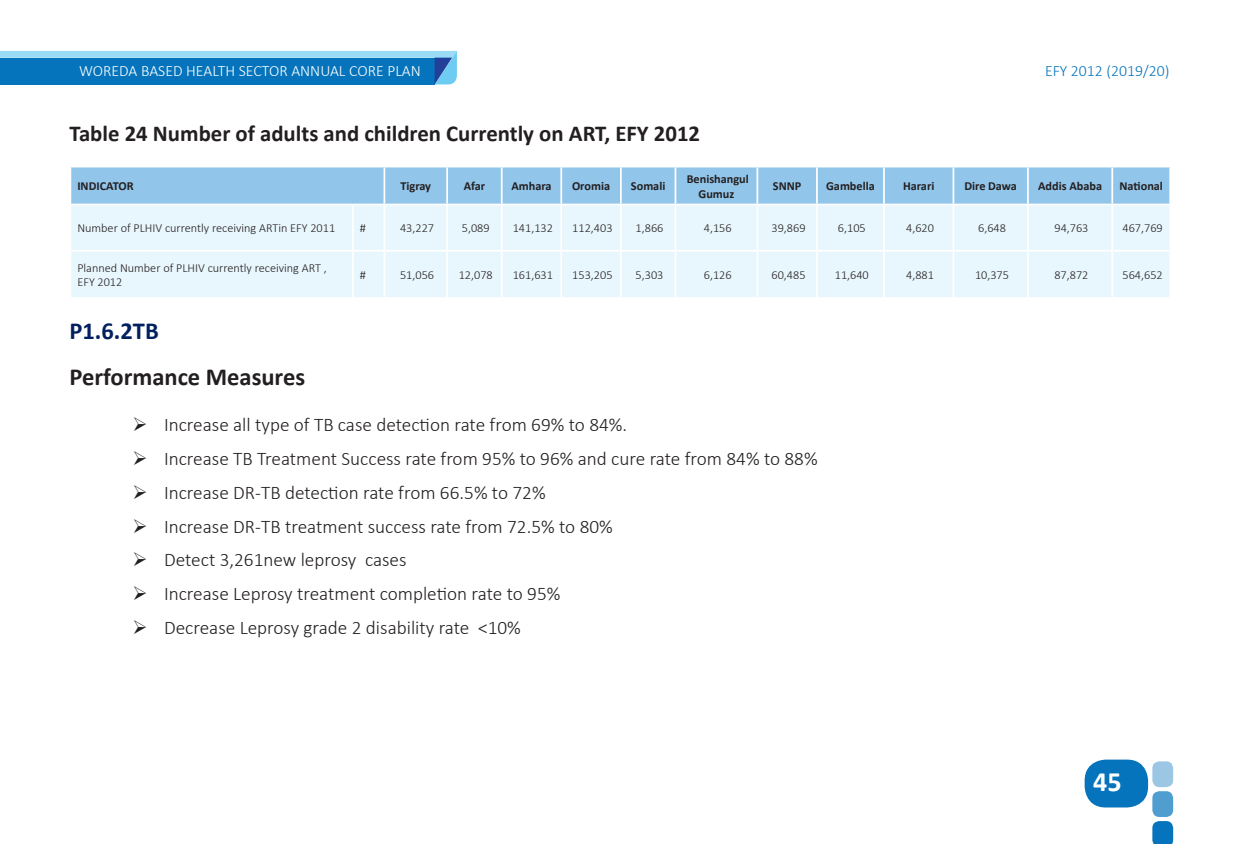
<style>
.page{position:relative;width:1241px;height:844px;background:#fff}
.page>*{position:absolute;margin:0;border:0;box-sizing:border-box;transform-origin:0 0}
.t1{font:700 28px "Calibri";color:#fff}
.t2{font:700 24.5px "Calibri";color:#231f20}
.t3{font:700 24.5px "Calibri";color:#002060}
.t4{font:700 22.75px "Calibri";color:#231f20}
.t5{font:300 19.25px "Calibri";color:#231f20}
.t6{font:300 15.75px "Calibri";color:#fff}
.t7{font:300 15.75px "Calibri";color:#0574bc}
.t8{font:300 12.25px/14.7px "Calibri";color:#231f20}
.t9{font:700 12.25px/14.7px "Calibri";color:#231f20;text-align:center}
</style>
<div class="page">
<svg style="left:0;top:51px;width:457px;height:33px;background:#288bc9"></svg>
<svg style="left:1152px;top:821px;width:20px;height:22px"></svg>
<div style="left:1152px;top:791px;width:20px;height:25px;background:#509dd0;border-radius:7px"></div>
<div style="left:1152px;top:761px;width:20px;height:25px;background:#9bc7e4;border-radius:7px"></div>
<div style="left:1084px;top:759px;width:63px;height:48px;background:#0574bc;border-radius:21px"></div>
<div style="left:71px;top:167px;width:1098px;height:36px;background:#92c5ea"></div>
<div style="left:71px;top:205px;width:1098px;height:92px;background:#e8f6fd"></div>
<hr style="left:383px;top:167px;width:2px;height:36px;background:#fff">
<hr style="left:446px;top:167px;width:2px;height:36px;background:#fff">
<hr style="left:501px;top:167px;width:1px;height:36px;background:#fff">
<hr style="left:560px;top:167px;width:2px;height:36px;background:#fff">
<hr style="left:620px;top:167px;width:1px;height:36px;background:#fff">
<hr style="left:674px;top:167px;width:2px;height:36px;background:#fff">
<hr style="left:756px;top:167px;width:2px;height:36px;background:#fff">
<hr style="left:816px;top:167px;width:1px;height:36px;background:#fff">
<hr style="left:882px;top:167px;width:2px;height:36px;background:#fff">
<hr style="left:952px;top:167px;width:2px;height:36px;background:#fff">
<hr style="left:1026px;top:167px;width:2px;height:36px;background:#fff">
<hr style="left:1111px;top:167px;width:1px;height:36px;background:#fff">
<hr style="left:352px;top:205px;width:2px;height:45px;background:#fff">
<hr style="left:383px;top:205px;width:2px;height:45px;background:#fff">
<hr style="left:446px;top:205px;width:2px;height:45px;background:#fff">
<hr style="left:501px;top:205px;width:1px;height:45px;background:#fff">
<hr style="left:560px;top:205px;width:2px;height:45px;background:#fff">
<hr style="left:620px;top:205px;width:1px;height:45px;background:#fff">
<hr style="left:674px;top:205px;width:2px;height:45px;background:#fff">
<hr style="left:756px;top:205px;width:2px;height:45px;background:#fff">
<hr style="left:816px;top:205px;width:1px;height:45px;background:#fff">
<hr style="left:882px;top:205px;width:2px;height:45px;background:#fff">
<hr style="left:952px;top:205px;width:2px;height:45px;background:#fff">
<hr style="left:1026px;top:205px;width:2px;height:45px;background:#fff">
<hr style="left:1111px;top:205px;width:1px;height:45px;background:#fff">
<hr style="left:69px;top:250px;width:284px;height:1px;background:#fff">
<hr style="left:353px;top:250px;width:31px;height:1px;background:#fff">
<hr style="left:352px;top:251px;width:2px;height:46px;background:#fff">
<hr style="left:384px;top:250px;width:63px;height:1px;background:#fff">
<hr style="left:383px;top:251px;width:2px;height:46px;background:#fff">
<hr style="left:447px;top:250px;width:54px;height:1px;background:#fff">
<hr style="left:446px;top:251px;width:2px;height:46px;background:#fff">
<hr style="left:501px;top:250px;width:60px;height:1px;background:#fff">
<hr style="left:501px;top:251px;width:1px;height:46px;background:#fff">
<hr style="left:561px;top:250px;width:59px;height:1px;background:#fff">
<hr style="left:560px;top:251px;width:2px;height:46px;background:#fff">
<hr style="left:620px;top:250px;width:55px;height:1px;background:#fff">
<hr style="left:620px;top:251px;width:1px;height:46px;background:#fff">
<hr style="left:675px;top:250px;width:82px;height:1px;background:#fff">
<hr style="left:674px;top:251px;width:2px;height:46px;background:#fff">
<hr style="left:757px;top:250px;width:59px;height:1px;background:#fff">
<hr style="left:756px;top:251px;width:2px;height:46px;background:#fff">
<hr style="left:816px;top:250px;width:67px;height:1px;background:#fff">
<hr style="left:816px;top:251px;width:1px;height:46px;background:#fff">
<hr style="left:883px;top:250px;width:70px;height:1px;background:#fff">
<hr style="left:882px;top:251px;width:2px;height:46px;background:#fff">
<hr style="left:953px;top:250px;width:74px;height:1px;background:#fff">
<hr style="left:952px;top:251px;width:2px;height:46px;background:#fff">
<hr style="left:1027px;top:250px;width:85px;height:1px;background:#fff">
<hr style="left:1026px;top:251px;width:2px;height:46px;background:#fff">
<hr style="left:1112px;top:250px;width:58px;height:1px;background:#fff">
<hr style="left:1111px;top:251px;width:1px;height:46px;background:#fff">
<p class="t6" style="left:79px;top:61px;width:343px">WOREDA BASED HEALTH SECTOR ANNUAL CORE PLAN</p>
<p class="t7" style="left:1044px;top:61px;width:126px">EFY 2012 (2019/20)</p>
<p class="t4" style="left:69px;top:119px;width:632px">Table 24 Number of adults and children Currently on ART, EFY 2012</p>
<p class="t9" style="left:77px;top:179px;width:58px">INDICATOR</p>
<p class="t9" style="left:400px;top:179px;width:32px">Tigray</p>
<p class="t9" style="left:463px;top:179px;width:23px">Afar</p>
<p class="t9" style="left:511px;top:179px;width:42px">Amhara</p>
<p class="t9" style="left:572px;top:179px;width:40px">Oromia</p>
<p class="t9" style="left:631px;top:179px;width:36px">Somali</p>
<p class="t9" style="left:686px;top:171px;width:64px">Benishangul<br>Gumuz</p>
<p class="t9" style="left:772px;top:179px;width:30px">SNNP</p>
<p class="t9" style="left:826px;top:179px;width:50px">Gambella</p>
<p class="t9" style="left:902px;top:179px;width:33px">Harari</p>
<p class="t9" style="left:964px;top:179px;width:54px">Dire Dawa</p>
<p class="t9" style="left:1037px;top:179px;width:65px">Addis Ababa</p>
<p class="t9" style="left:1119px;top:179px;width:45px">National</p>
<p class="t8" style="left:77px;top:220px;width:259px">Number of PLHIV currently receiving ARTin EFY 2011</p>
<p class="t8" style="left:360px;top:220px;width:8px">#</p>
<p class="t8" style="left:400px;top:220px;width:36px">43,227</p>
<p class="t8" style="left:462px;top:220px;width:29px">5,089</p>
<p class="t8" style="left:512px;top:220px;width:42px">141,132</p>
<p class="t8" style="left:572px;top:220px;width:42px">112,403</p>
<p class="t8" style="left:635px;top:220px;width:29px">1,866</p>
<p class="t8" style="left:703px;top:220px;width:29px">4,156</p>
<p class="t8" style="left:771px;top:220px;width:36px">39,869</p>
<p class="t8" style="left:837px;top:220px;width:29px">6,105</p>
<p class="t8" style="left:906px;top:220px;width:29px">4,620</p>
<p class="t8" style="left:977px;top:220px;width:29px">6,648</p>
<p class="t8" style="left:1054px;top:220px;width:36px">94,763</p>
<p class="t8" style="left:1122px;top:220px;width:42px">467,769</p>
<p class="t8" style="left:77px;top:259px;width:251px">Planned Number of PLHIV currently receiving ART ,<br>EFY 2012</p>
<p class="t8" style="left:360px;top:267px;width:8px">#</p>
<p class="t8" style="left:400px;top:267px;width:36px">51,056</p>
<p class="t8" style="left:458px;top:267px;width:36px">12,078</p>
<p class="t8" style="left:512px;top:267px;width:42px">161,631</p>
<p class="t8" style="left:572px;top:267px;width:42px">153,205</p>
<p class="t8" style="left:635px;top:267px;width:29px">5,303</p>
<p class="t8" style="left:703px;top:267px;width:29px">6,126</p>
<p class="t8" style="left:771px;top:267px;width:36px">60,485</p>
<p class="t8" style="left:834px;top:267px;width:36px">11,640</p>
<p class="t8" style="left:906px;top:267px;width:29px">4,881</p>
<p class="t8" style="left:974px;top:267px;width:36px">10,375</p>
<p class="t8" style="left:1054px;top:267px;width:36px">87,872</p>
<p class="t8" style="left:1122px;top:267px;width:42px">564,652</p>
<p class="t3" style="left:69px;top:315px;width:91px">P1.6.2TB</p>
<p class="t2" style="left:69px;top:360px;width:237px">Performance Measures</p>
<p class="t5" style="left:132px;top:412px;width:496px">➢ Increase all type of TB case detection rate from 69% to 84%.</p>
<p class="t5" style="left:132px;top:446px;width:686px">➢ Increase TB Treatment Success rate from 95% to 96% and cure rate from 84% to 88%</p>
<p class="t5" style="left:132px;top:480px;width:414px">➢ Increase DR-TB detection rate from 66.5% to 72%</p>
<p class="t5" style="left:132px;top:514px;width:481px">➢ Increase DR-TB treatment success rate from 72.5% to 80%</p>
<p class="t5" style="left:132px;top:548px;width:275px">➢ Detect 3,261new leprosy cases</p>
<p class="t5" style="left:132px;top:581px;width:429px">➢ Increase Leprosy treatment completion rate to 95%</p>
<p class="t5" style="left:132px;top:615px;width:390px">➢ Decrease Leprosy grade 2 disability rate &lt;10%</p>
<h1 class="t1" style="left:1092px;top:763px;width:30px">45</h1>
</div>
